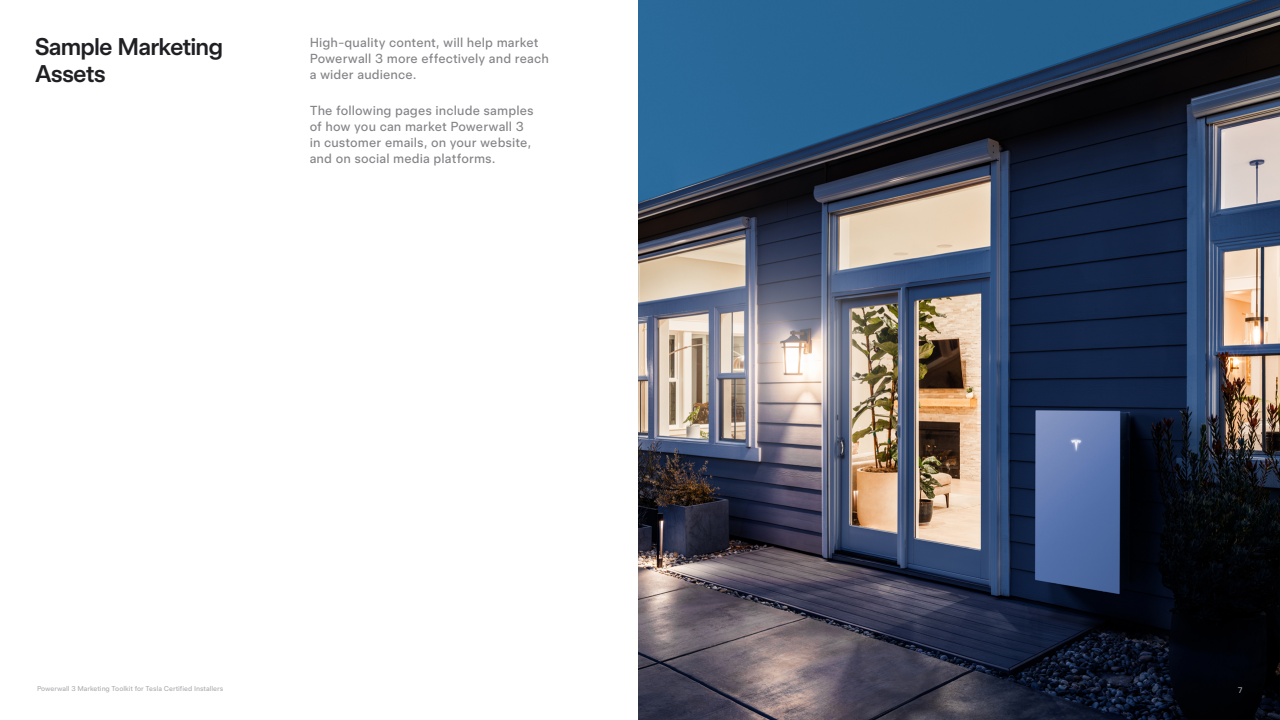
<style>
.page{position:relative;width:1280px;height:720px;background:#fff}
.page>*{position:absolute;margin:0;border:0;box-sizing:border-box;transform-origin:0 0}
.t1{font:500 24px/27px "Universal Sans Display";letter-spacing:-.005em;color:#202024}
.t2{font:13px/16px "Universal Sans Text";letter-spacing:.01em;color:#848488}
.t3{font:8px "Universal Sans Text";color:#acacb0}
.t4{font:7px "Universal Sans Text";letter-spacing:-.005em;color:#acacb0}
</style>
<div class="page">
<img style="left:638px;top:0;width:642px;height:720px">
<h1 class="t1" style="left:35px;top:33px;width:189px">Sample Marketing<br>Assets</h1>
<p class="t2" style="left:310px;top:35px;width:241px">High-quality content, will help market<br>Powerwall 3 more effectively and reach a wider audience.</p>
<p class="t2" style="left:310px;top:103px;width:225px">The following pages include samples of how you can market Powerwall 3 in customer emails, on your website, and on social media platforms.</p>
<p class="t4" style="left:37px;top:684px;width:188px">Powerwall 3 Marketing Toolkit for Tesla Certified Installers</p>
<p class="t3" style="left:1238px;top:685px;width:6px">7</p>
</div>
